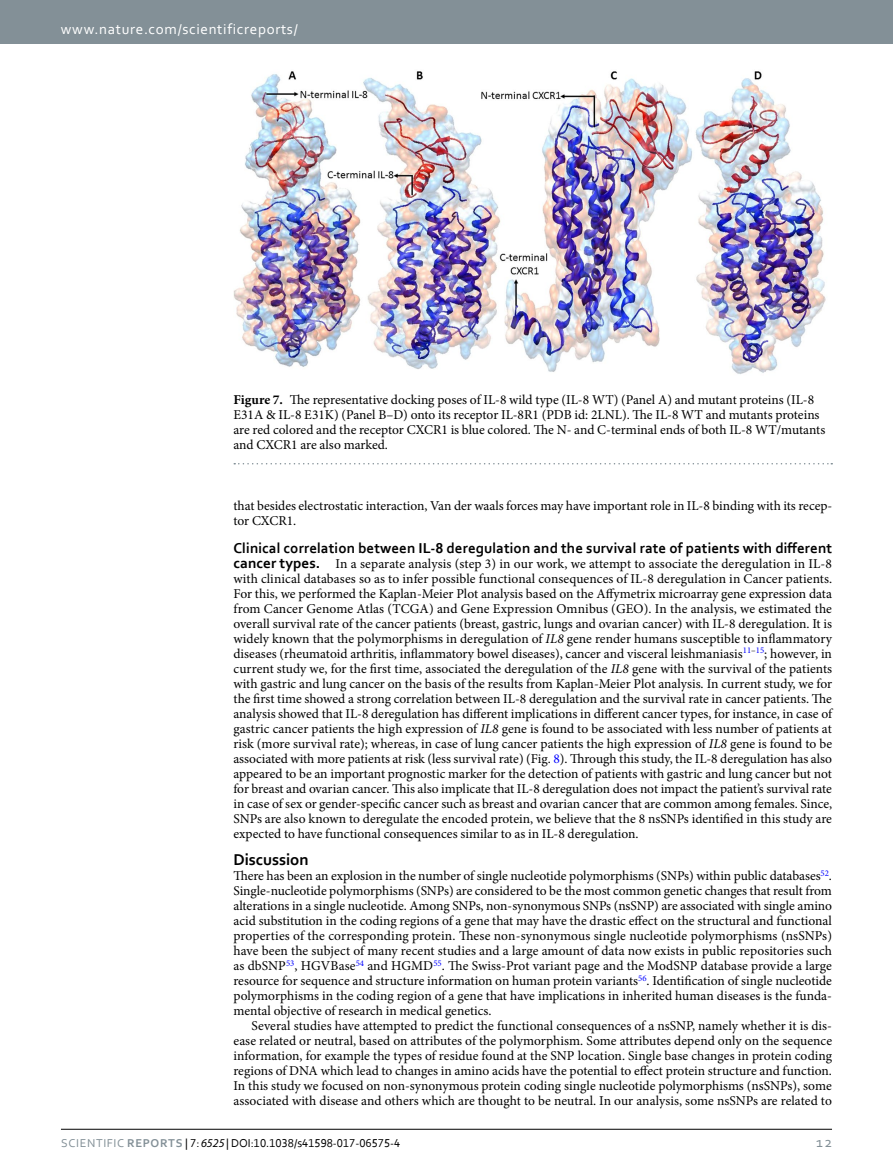
<style>
.page{position:relative;width:893px;height:1174px;background:#fff}
.page>*{position:absolute;margin:0;border:0;box-sizing:border-box;transform-origin:0 0}
.t1{font:16.5px "Corbel Bold 2";color:#000}
.t2{font:700 15px "Corbel";letter-spacing:.005em;color:#000}
.t3{font:15px "Corbel 2";letter-spacing:.045em;color:#fff}
.t4{font:15px "Corbel 2";color:#839097}
.t5{font:13.5px/15px "Minion Pro";color:#000;text-align:justify}
.t6{font:12px "Corbel";color:#000}
.s1{font-weight:700}
.s2{font-family:"Corbel Bold 2";font-size:15px}
.s3{font-style:italic}
.s4{color:#00f}
.s5{font-family:"Corbel 2";color:#839097}
.s6{font-family:"Corbel Bold 2";color:#839097}
.s7{font-family:"Myriad Pro";font-style:italic}
</style>
<div class="page">
<div style="left:0;top:0;width:893px;height:43px;background:#839097"></div>
<hr style="left:61px;top:1129px;width:771px;height:1px;background:#000">
<img style="left:233px;top:71px;width:593px;height:303px">
<svg style="left:234px;top:463px;width:598px;height:1px"></svg>
<p class="t3" style="left:61px;top:19px;width:238px">www.nature.com/scientificreports/</p>
<p class="t5" style="left:233px;top:392px;width:593px;text-align:left"><span class="s1">Figure 7.</span> The representative docking poses of IL-8 wild type (IL-8 WT) (Panel A) and mutant proteins (IL-8<br>E31A &amp; IL-8 E31K) (Panel B–D) onto its receptor IL-8R1 (PDB id: 2LNL). The IL-8 WT and mutants proteins are red colored and the receptor CXCR1 is blue colored. The N- and C-terminal ends of both IL-8 WT/mutants and CXCR1 are also marked.</p>
<p class="t5" style="left:233px;top:498px;width:600px">that besides electrostatic interaction, Van der waals forces may have important role in IL-8 binding with its recep&shy;tor CXCR1.</p>
<p class="t2" style="left:233px;top:538px;width:600px">Clinical correlation between IL-8 deregulation and the survival rate of patients with different</p>
<p class="t5" style="left:233px;top:556px;width:600px"><span class="s2">cancer types.</span> In a separate analysis (step 3) in our work, we attempt to associate the deregulation in IL-8 with clinical databases so as to infer possible functional consequences of IL-8 deregulation in Cancer patients.<br>For this, we performed the Kaplan-Meier Plot analysis based on the Affymetrix microarray gene expression data from Cancer Genome Atlas (TCGA) and Gene Expression Omnibus (GEO). In the analysis, we estimated the overall survival rate of the cancer patients (breast, gastric, lungs and ovarian cancer) with IL-8 deregulation. It is widely known that the polymorphisms in deregulation of <span class="s3">IL8</span> gene render humans susceptible to inflammatory diseases (rheumatoid arthritis, inflammatory bowel diseases), cancer and visceral leishmaniasis<sup>11</sup><sup>–</sup><sup>15</sup>; however, in current study we, for the first time, associated the deregulation of the <span class="s3">IL8</span> gene with the survival of the patients with gastric and lung cancer on the basis of the results from Kaplan-Meier Plot analysis. In current study, we for the first time showed a strong correlation between IL-8 deregulation and the survival rate in cancer patients. The analysis showed that IL-8 deregulation has different implications in different cancer types, for instance, in case of gastric cancer patients the high expression of <span class="s3">IL8</span> gene is found to be associated with less number of patients at risk (more survival rate); whereas, in case of lung cancer patients the high expression of <span class="s3">IL8</span> gene is found to be associated with more patients at risk (less survival rate) (Fig. <span class="s4">8</span>). Through this study, the IL-8 deregulation has also appeared to be an important prognostic marker for the detection of patients with gastric and lung cancer but not for breast and ovarian cancer. This also implicate that IL-8 deregulation does not impact the patient’s survival rate in case of sex or gender-specific cancer such as breast and ovarian cancer that are common among females. Since, SNPs are also known to deregulate the encoded protein, we believe that the 8 nsSNPs identified in this study are expected to have functional consequences similar to as in IL-8 deregulation.</p>
<p class="t1" style="left:233px;top:849px;width:77px">Discussion</p>
<p class="t5" style="left:233px;top:868px;width:600px">There has been an explosion in the number of single nucleotide polymorphisms (SNPs) within public databases<sup>52</sup>.<br>Single-nucleotide polymorphisms (SNPs) are considered to be the most common genetic changes that result from alterations in a single nucleotide. Among SNPs, non-synonymous SNPs (nsSNP) are associated with single amino acid substitution in the coding regions of a gene that may have the drastic effect on the structural and functional properties of the corresponding protein. These non-synonymous single nucleotide polymorphisms (nsSNPs) have been the subject of many recent studies and a large amount of data now exists in public repositories such as dbSNP<sup>53</sup>, HGVBase<sup>54</sup> and HGMD<sup>55</sup>. The Swiss-Prot variant page and the ModSNP database provide a large resource for sequence and structure information on human protein variants<sup>56</sup>. Identification of single nucleotide polymorphisms in the coding region of a gene that have implications in inherited human diseases is the funda&shy;mental objective of research in medical genetics.</p>
<p class="t5" style="left:233px;top:1018px;width:600px;text-indent:18px">Several studies have attempted to predict the functional consequences of a nsSNP, namely whether it is dis&shy;ease related or neutral, based on attributes of the polymorphism. Some attributes depend only on the sequence information, for example the types of residue found at the SNP location. Single base changes in protein coding regions of DNA which lead to changes in amino acids have the potential to effect protein structure and function.<br>In this study we focused on non-synonymous protein coding single nucleotide polymorphisms (nsSNPs), some associated with disease and others which are thought to be neutral. In our analysis, some nsSNPs are related to</p>
<p class="t6" style="left:61px;top:1135px;width:341px"><span class="s5">Scientific</span> <span class="s6">RePorTS</span> | 7: <span class="s7">6525</span> | DOI:10.1038/s41598-017-06575-4</p>
<p class="t4" style="left:816px;top:1132px;width:17px">12</p>
</div>
